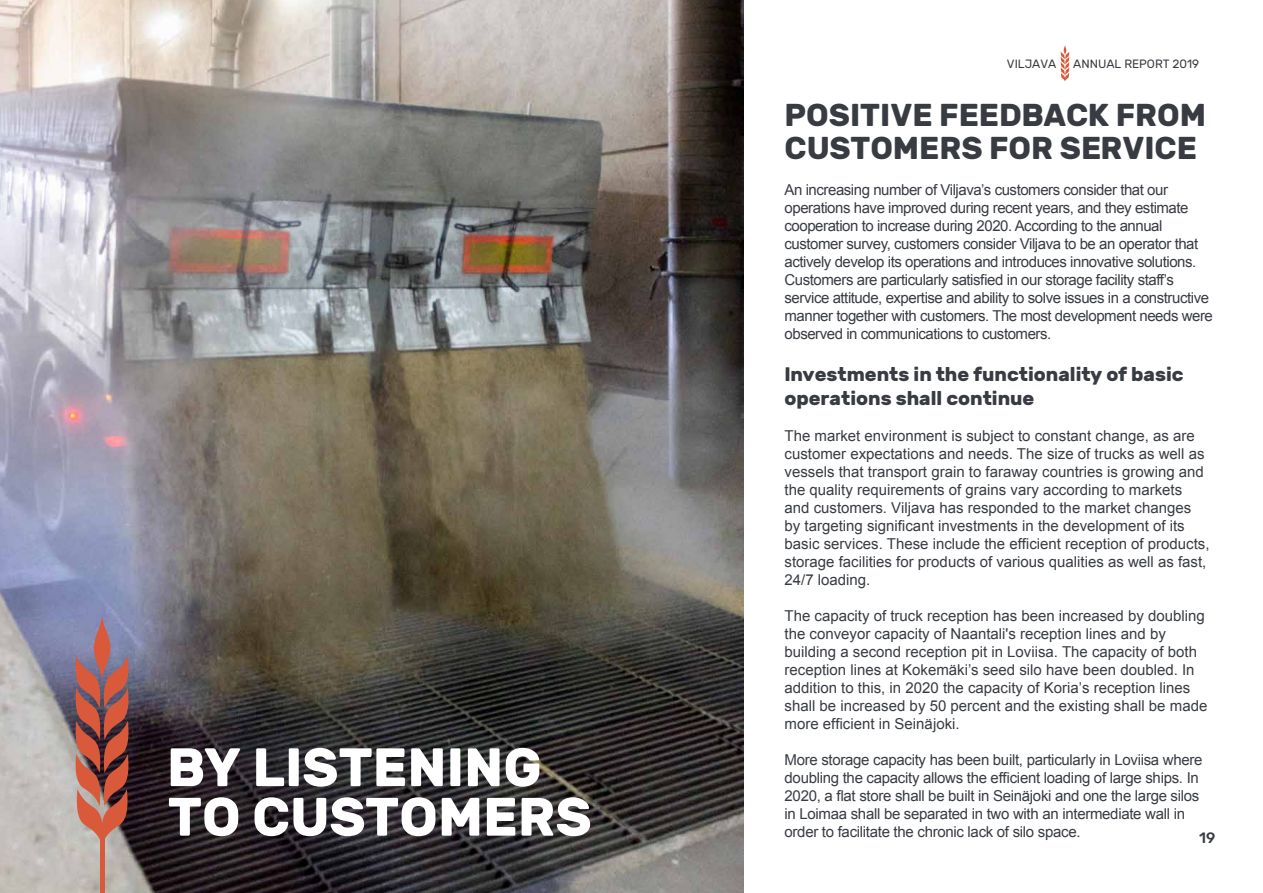
<style>
.page{position:relative;width:1263px;height:893px;background:#fff}
.page>*{position:absolute;margin:0;border:0;box-sizing:border-box;transform-origin:0 0}
.t1{font:700 54px/49.5px "Rubik";color:#fff}
.t2{font:700 31.5px/33px "Rubik";color:#383c42}
.t3{font:700 19.5px/24px "Rubik";color:#383c42}
.t4{font:15px/18px "Arial";color:#383c42}
.t5{font:15px/18px "Arial";letter-spacing:-.03em;color:#383c42}
.t6{font:15px/18px "Arial";letter-spacing:-.02em;color:#383c42}
.t7{font:500 15px "Rubik";color:#383c42}
.t8{font:12px "Rubik";color:#383c42}
</style>
<div class="page">
<svg style="left:1060px;top:45px;width:9px;height:36px"></svg>
<img style="left:0;top:0;width:743px;height:893px">
<svg style="left:74px;top:617px;width:56px;height:227px;background:#a2645e"></svg>
<hr style="left:100px;top:839px;width:4px;height:54px;background:#d95a3b">
<h1 class="t1" style="left:167px;top:744px;width:426px">BY LISTENING<br>TO CUSTOMERS</h1>
<p class="t8" style="left:1007px;top:58px;width:51px">VILJAVA</p>
<p class="t8" style="left:1073px;top:58px;width:127px">ANNUAL REPORT 2019</p>
<h2 class="t2" style="left:784px;top:99px;width:423px">POSITIVE FEEDBACK FROM<br>CUSTOMERS FOR SERVICE</h2>
<p class="t5" style="left:784px;top:181px;width:430px">An increasing number of Viljava’s customers consider that our operations have improved during recent years, and they estimate cooperation to increase during 2020. According to the annual customer survey, customers consider Viljava to be an operator that actively develop its operations and introduces innovative solutions.<br>Customers are particularly satisfied in our storage facility staff’s service attitude, expertise and ability to solve issues in a constructive manner together with customers. The most development needs were observed in communications to customers.</p>
<h3 class="t3" style="left:784px;top:362px;width:400px">Investments in the functionality of basic operations shall continue</h3>
<p class="t4" style="left:784px;top:427px;width:426px">The market environment is subject to constant change, as are customer expectations and needs. The size of trucks as well as vessels that transport grain to faraway countries is growing and the quality requirements of grains vary according to markets and customers. Viljava has responded to the market changes by targeting significant investments in the development of its basic services. These include the efficient reception of products, storage facilities for products of various qualities as well as fast, 24/7 loading.</p>
<p class="t4" style="left:784px;top:607px;width:424px">The capacity of truck reception has been increased by doubling the conveyor capacity of Naantali's reception lines and by building a second reception pit in Loviisa. The capacity of both reception lines at Kokemäki’s seed silo have been doubled. In addition to this, in 2020 the capacity of Koria’s reception lines shall be increased by 50 percent and the existing shall be made more efficient in Seinäjoki.</p>
<p class="t6" style="left:784px;top:751px;width:419px">More storage capacity has been built, particularly in Loviisa where doubling the capacity allows the efficient loading of large ships. In 2020, a flat store shall be built in Seinäjoki and one the large silos in Loimaa shall be separated in two with an intermediate wall in order to facilitate the chronic lack of silo space.</p>
<p class="t7" style="left:1199px;top:829px;width:18px">19</p>
</div>
